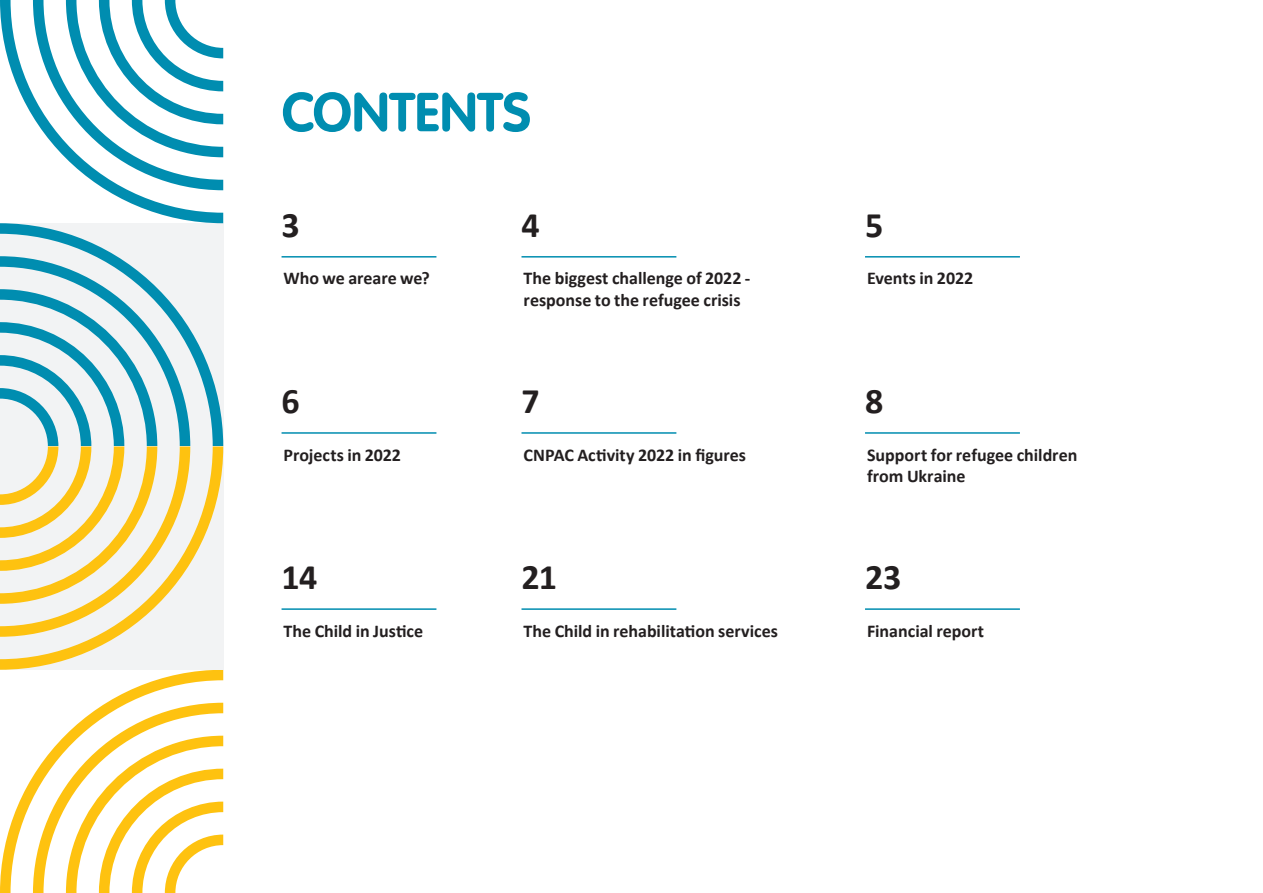
<style>
.page{position:relative;width:1263px;height:893px;background:#fff}
.page>*{position:absolute;margin:0;border:0;box-sizing:border-box;transform-origin:0 0}
.t1{font:700 54px "VAG Rounded Next";letter-spacing:.005em;color:#008db0}
.t2{font:700 36px "Calibri";color:#231f20}
.t3{font:700 18px/21.6px "Calibri";color:#231f20}
</style>
<div class="page">
<svg style="left:0;top:670px;width:223px;height:223px"></svg>
<svg style="left:0;top:223px;width:223px;height:223px;fill:#f2f3f4"></svg>
<svg style="left:0;top:256px;width:190px;height:190px"></svg>
<svg style="left:0;top:446px;width:223px;height:224px;fill:#f2f3f4"></svg>
<svg style="left:0;top:0;width:223px;height:223px"></svg>
<hr style="left:282px;top:256px;width:154px;height:2px;background:#008db0">
<hr style="left:282px;top:432px;width:154px;height:2px;background:#008db0">
<hr style="left:282px;top:608px;width:154px;height:2px;background:#008db0">
<hr style="left:521px;top:256px;width:155px;height:2px;background:#008db0">
<hr style="left:521px;top:432px;width:155px;height:2px;background:#008db0">
<hr style="left:521px;top:608px;width:155px;height:2px;background:#008db0">
<hr style="left:865px;top:256px;width:155px;height:2px;background:#008db0">
<hr style="left:865px;top:432px;width:155px;height:2px;background:#008db0">
<hr style="left:865px;top:608px;width:155px;height:2px;background:#008db0">
<h1 class="t1" style="left:282px;top:77px;width:251px">CONTENTS</h1>
<h2 class="t2" style="left:282px;top:200px;width:20px">3</h2>
<p class="t3" style="left:284px;top:267px;width:148px">Who we areare we?</p>
<h2 class="t2" style="left:282px;top:376px;width:20px">6</h2>
<p class="t3" style="left:284px;top:443px;width:119px">Projects in 2022</p>
<h2 class="t2" style="left:282px;top:552px;width:37px">14</h2>
<p class="t3" style="left:284px;top:619px;width:141px">The Child in Justice</p>
<h2 class="t2" style="left:521px;top:200px;width:20px">4</h2>
<p class="t3" style="left:524px;top:267px;width:228px">The biggest challenge of 2022 - response to the refugee crisis</p>
<h2 class="t2" style="left:521px;top:376px;width:20px">7</h2>
<p class="t3" style="left:524px;top:443px;width:224px">CNPAC Activity 2022 in figures</p>
<h2 class="t2" style="left:521px;top:552px;width:37px">21</h2>
<p class="t3" style="left:524px;top:619px;width:256px">The Child in rehabilitation services</p>
<h2 class="t2" style="left:865px;top:200px;width:20px">5</h2>
<p class="t3" style="left:867px;top:267px;width:108px">Events in 2022</p>
<h2 class="t2" style="left:865px;top:376px;width:20px">8</h2>
<p class="t3" style="left:867px;top:443px;width:212px">Support for refugee children from Ukraine</p>
<h2 class="t2" style="left:865px;top:552px;width:38px">23</h2>
<p class="t3" style="left:867px;top:619px;width:119px">Financial report</p>
</div>
